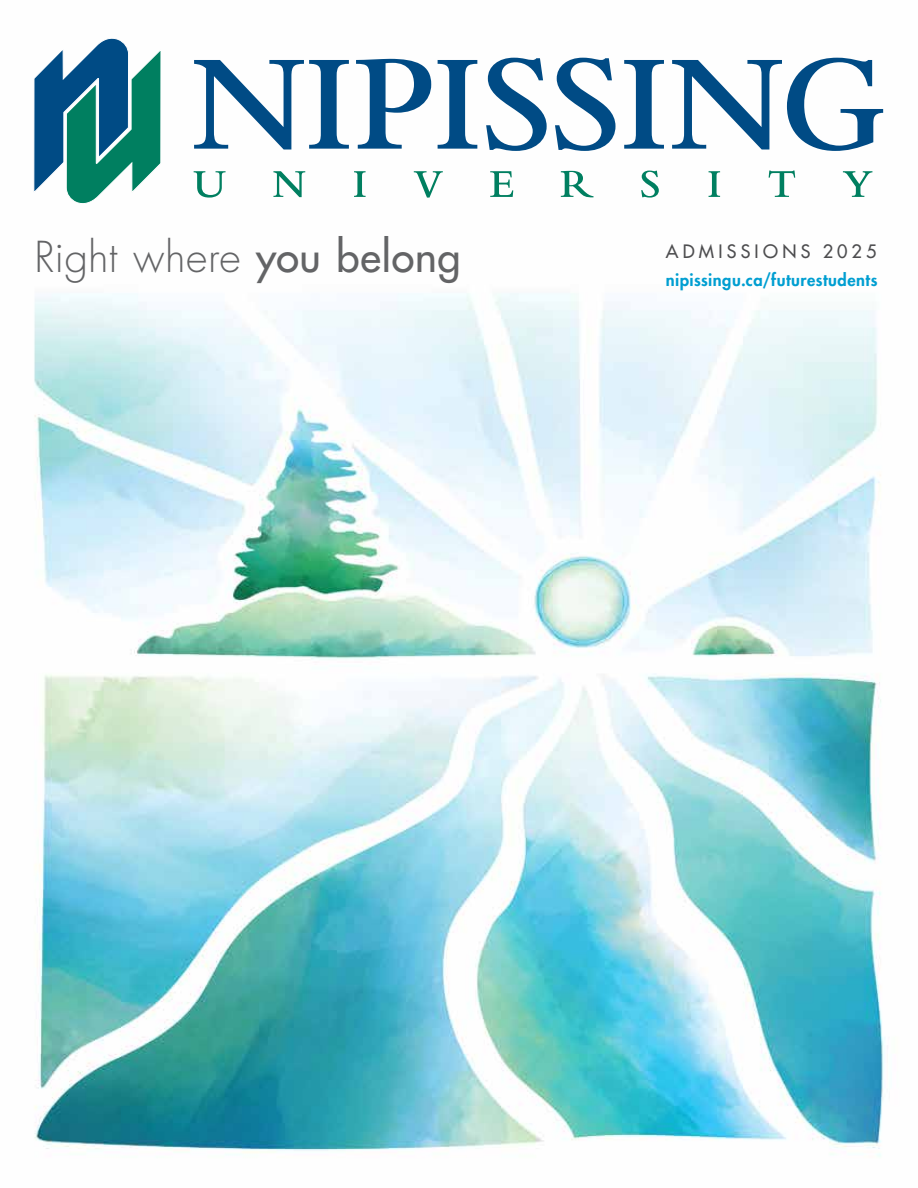
<style>
.page{position:relative;width:918px;height:1188px;background:#fff}
.page>*{position:absolute;margin:0;border:0;box-sizing:border-box;transform-origin:0 0}
.t1{font:300 41.55px "Futura Std";letter-spacing:.005em;color:#636466}
.Date_on_Timeline_pag{font:500 18px "Futura Std";letter-spacing:.235em;color:#4d4d4f}
.Bubble_url{font:800 16.5px "Futura Std";letter-spacing:.03em;color:#009ed1}
.s1{font-weight:500}
</style>
<div class="page">
<img style="left:34px;top:57px;width:851px;height:1100px">
<svg style="left:33px;top:38px;width:129px;height:166px"></svg>
<svg style="left:194px;top:60px;width:155px;height:90px"></svg>
<svg style="left:356px;top:59px;width:75px;height:90px"></svg>
<svg style="left:438px;top:60px;width:39px;height:89px"></svg>
<svg style="left:486px;top:58px;width:61px;height:93px"></svg>
<svg style="left:555px;top:58px;width:61px;height:93px"></svg>
<svg style="left:624px;top:60px;width:40px;height:89px"></svg>
<svg style="left:672px;top:58px;width:211px;height:93px"></svg>
<svg style="left:194px;top:171px;width:32px;height:27px"></svg>
<svg style="left:273px;top:171px;width:32px;height:26px"></svg>
<svg style="left:354px;top:171px;width:12px;height:26px"></svg>
<svg style="left:414px;top:171px;width:29px;height:27px"></svg>
<svg style="left:490px;top:171px;width:23px;height:26px"></svg>
<svg style="left:561px;top:171px;width:33px;height:27px"></svg>
<svg style="left:641px;top:171px;width:18px;height:27px"></svg>
<svg style="left:709px;top:171px;width:11px;height:26px"></svg>
<svg style="left:769px;top:170px;width:26px;height:27px"></svg>
<svg style="left:843px;top:171px;width:29px;height:26px"></svg>
<p class="t1" style="left:35px;top:231px;width:428px">Right where <span class="s1">you belong</span></p>
<p class="Date_on_Timeline_pag" style="left:666px;top:240px;width:212px">ADMISSIONS 2025</p>
<p class="Bubble_url" style="left:666px;top:269px;width:213px">nipissingu.ca/futurestudents</p>
</div>
